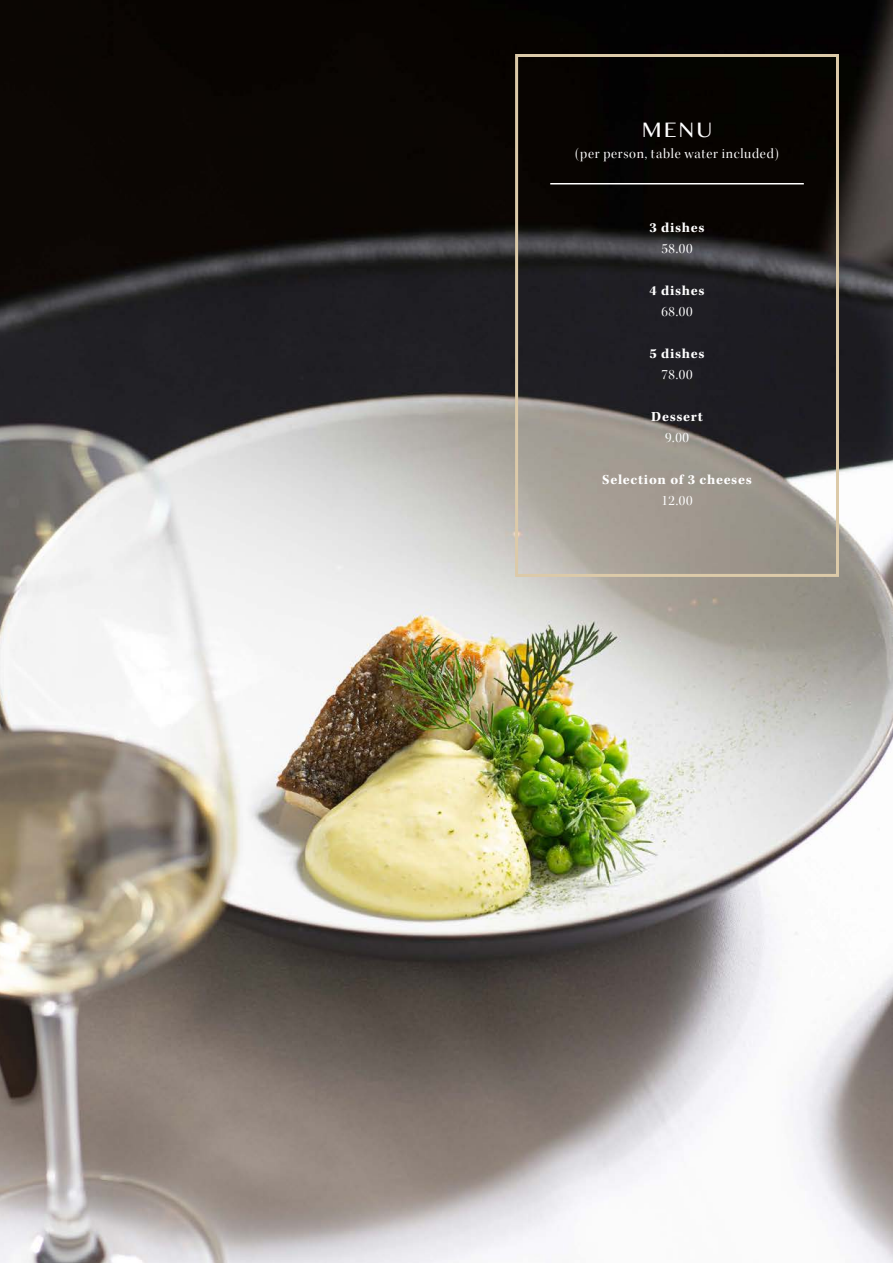
<style>
.page{position:relative;width:893px;height:1263px;background:#fff}
.page>*{position:absolute;margin:0;border:0;box-sizing:border-box;transform-origin:0 0}
.t1{font:19.5px "Bangla MN";color:#fff}
.t2{font:14.25px "Kepler Std Disp";letter-spacing:.05em;color:#fff}
.t3{font:700 14.25px "Kepler Std";letter-spacing:.05em;color:#fff}
</style>
<div class="page">
<img style="left:0;top:0;width:893px;height:1263px">
<div style="left:515px;top:54px;width:324px;height:523px;border:3px solid #dccaa9"></div>
<hr style="left:550px;top:183px;width:254px;height:1px;background:#fff">
<h1 class="t1" style="left:642px;top:116px;width:72px">MENU</h1>
<p class="t2" style="left:575px;top:146px;width:205px">(per person, table water included)</p>
<p class="t3" style="left:649px;top:219px;width:57px">3 dishes</p>
<p class="t2" style="left:661px;top:240px;width:33px">58.00</p>
<p class="t3" style="left:649px;top:282px;width:57px">4 dishes</p>
<p class="t2" style="left:661px;top:303px;width:33px">68.00</p>
<p class="t3" style="left:649px;top:345px;width:57px">5 dishes</p>
<p class="t2" style="left:661px;top:366px;width:33px">78.00</p>
<p class="t3" style="left:651px;top:408px;width:53px">Dessert</p>
<p class="t2" style="left:665px;top:429px;width:26px">9.00</p>
<p class="t3" style="left:602px;top:471px;width:151px">Selection of 3 cheeses</p>
<p class="t2" style="left:661px;top:492px;width:33px">12.00</p>
</div>
